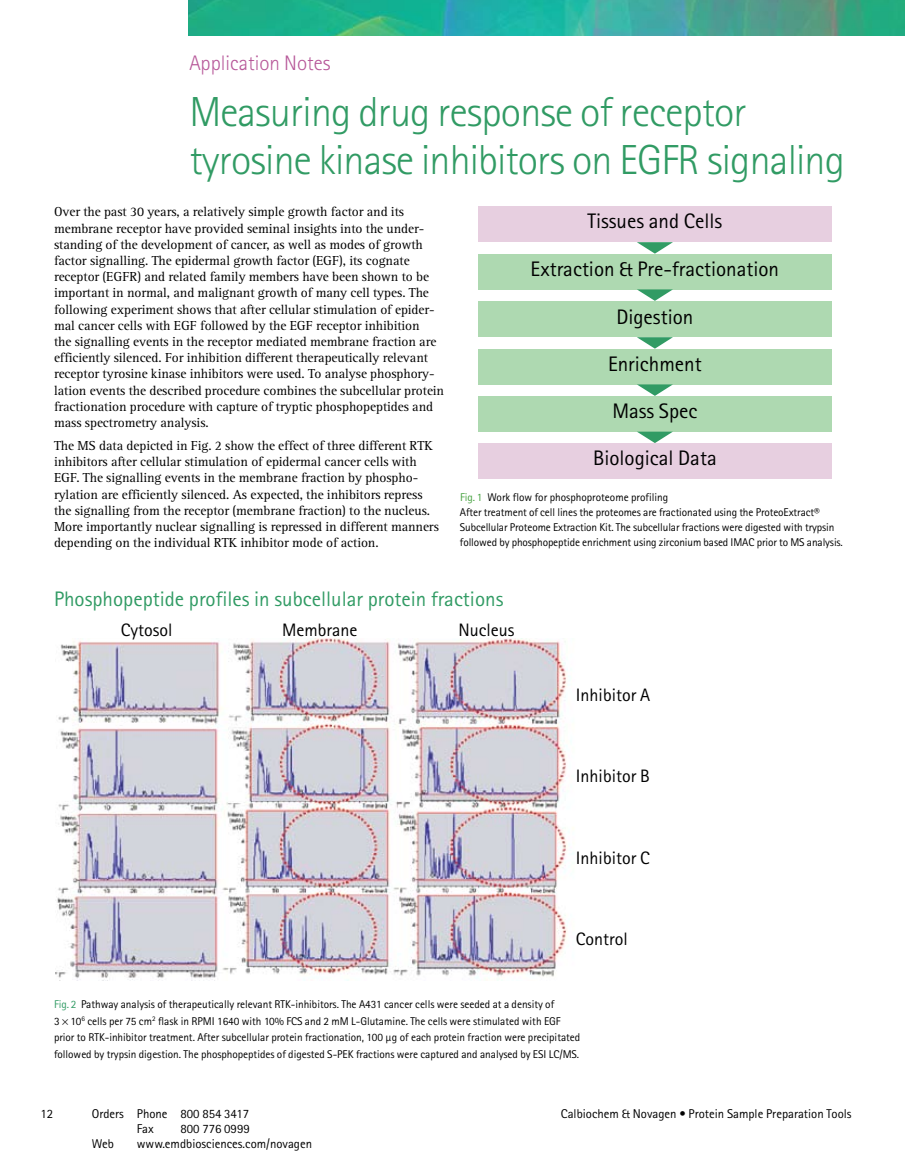
<style>
.page{position:relative;width:905px;height:1175px;background:#fff}
.page>*{position:absolute;margin:0;border:0;box-sizing:border-box;transform-origin:0 0}
.t1{font:300 42px/48px "Agfa Rotis Sans Serif";letter-spacing:-.02em;color:#319b64}
.t2{font:21px "Agfa Rotis Sans Serif";color:#000}
.t3{font:21px "Agfa Rotis Sans Serif";color:#319b64}
.t4{font:300 21px "Agfa Rotis Sans Serif";color:#b75899}
.t5{font:18px "Agfa Rotis Sans Serif";color:#000}
.t6{font:13.5px/16.2px "Agfa Rotis Serif";letter-spacing:-.005em;color:#000}
.t7{font:12.75px/15px "Agfa Rotis Sans Serif";color:#000}
.t8{font:11.25px/16.5px "Agfa Rotis Sans Serif";letter-spacing:-.005em;color:#000}
.s1{color:#45a13f}
.s2{color:#319b64}
</style>
<div class="page">
<img style="left:55px;top:638px;width:519px;height:342px">
<div style="left:478px;top:206px;width:353px;height:36px;background:#e7cfe0"></div>
<svg style="left:637px;top:242px;width:36px;height:12px"></svg>
<div style="left:478px;top:254px;width:353px;height:35px;background:#aed9b1"></div>
<svg style="left:636px;top:289px;width:37px;height:12px"></svg>
<div style="left:478px;top:301px;width:353px;height:36px;background:#aed9b1"></div>
<svg style="left:637px;top:337px;width:36px;height:12px"></svg>
<div style="left:478px;top:349px;width:353px;height:35px;background:#aed9b1"></div>
<svg style="left:636px;top:384px;width:37px;height:12px"></svg>
<div style="left:478px;top:396px;width:353px;height:35px;background:#aed9b1"></div>
<svg style="left:636px;top:431px;width:37px;height:12px"></svg>
<div style="left:478px;top:443px;width:353px;height:36px;background:#e7cfe0"></div>
<img style="left:188px;top:0;width:716px;height:36px">
<h2 class="t4" style="left:189px;top:51px;width:143px">Application Notes</h2>
<h1 class="t1" style="left:189px;top:88px;width:657px">Measuring drug response of receptor tyrosine kinase inhibitors on EGFR signaling</h1>
<p class="t6" style="left:54px;top:204px;width:391px">Over the past 30 years, a relatively simple growth factor and its membrane receptor have provided seminal insights into the under&shy;standing of the development of cancer, as well as modes of growth factor signalling. The epidermal growth factor (EGF), its cognate receptor (EGFR) and related family members have been shown to be important in normal, and malignant growth of many cell types. The following experiment shows that after cellular stimulation of epider&shy;mal cancer cells with EGF followed by the EGF receptor inhibition<br>the signalling events in the receptor mediated membrane fraction are efficiently silenced. For inhibition different therapeutically relevant receptor tyrosine kinase inhibitors were used. To analyse phosphory&shy;lation events the described procedure combines the subcellular protein fractionation procedure with capture of tryptic phosphopeptides and mass spectrometry analysis.</p>
<p class="t6" style="left:54px;top:438px;width:386px">The MS data depicted in Fig. 2 show the effect of three different RTK inhibitors after cellular stimulation of epidermal cancer cells with EGF. The signalling events in the membrane fraction by phospho&shy;rylation are efficiently silenced. As expected, the inhibitors repress the signalling from the receptor (membrane fraction) to the nucleus.<br>More importantly nuclear signalling is repressed in different manners depending on the individual RTK inhibitor mode of action.</p>
<h2 class="t2" style="left:587px;top:209px;width:136px">Tissues and Cells</h2>
<h2 class="t2" style="left:530px;top:256px;width:250px">Extraction &amp; Pre-fractionation</h2>
<h2 class="t2" style="left:616px;top:304px;width:78px">Digestion</h2>
<h2 class="t2" style="left:608px;top:351px;width:95px">Enrichment</h2>
<h2 class="t2" style="left:612px;top:398px;width:87px">Mass Spec</h2>
<h2 class="t2" style="left:593px;top:445px;width:125px">Biological Data</h2>
<p class="t8" style="left:460px;top:489px;width:384px;line-height:15px"><span class="s1">Fig. 1</span> Work flow for phosphoproteome profiling<br>After treatment of cell lines the proteomes are fractionated using the ProteoExtract® Subcellular Proteome Extraction Kit. The subcellular fractions were digested with trypsin followed by phosphopeptide enrichment using zirconium based IMAC prior to MS analysis.</p>
<h2 class="t3" style="left:54px;top:586px;width:451px">Phosphopeptide profiles in subcellular protein fractions</h2>
<h3 class="t5" style="left:121px;top:619px;width:53px">Cytosol</h3>
<h3 class="t5" style="left:282px;top:619px;width:77px">Membrane</h3>
<h3 class="t5" style="left:458px;top:619px;width:57px">Nucleus</h3>
<h3 class="t5" style="left:576px;top:684px;width:76px">Inhibitor A</h3>
<h3 class="t5" style="left:576px;top:765px;width:75px">Inhibitor B</h3>
<h3 class="t5" style="left:576px;top:847px;width:75px">Inhibitor C</h3>
<h3 class="t5" style="left:576px;top:928px;width:53px">Control</h3>
<p class="t8" style="left:54px;top:995px;width:528px"><span class="s2">Fig. 2</span> Pathway analysis of therapeutically relevant RTK-inhibitors. The A431 cancer cells were seeded at a density of<br>3 10<sup>6</sup> cells per 75 cm<sup>2</sup> flask in RPMI 1640 with 10% FCS and 2 mM L-Glutamine. The cells were stimulated with EGF prior to RTK-inhibitor treatment. After subcellular protein fractionation, 100 μg of each protein fraction were precipitated followed by trypsin digestion. The phosphopeptides of digested S-PEK fractions were captured and analysed by ESI LC/MS.</p>
<p class="t7" style="left:40px;top:1106px;width:14px">12</p>
<p class="t7" style="left:561px;top:1106px;width:292px">Calbiochem &amp; Novagen • Protein Sample Preparation Tools</p>
<p class="t7" style="left:137px;top:1106px;width:114px;text-indent:-45px">Orders Phone 800 854 3417<br>Fax</p>
<p class="t7" style="left:180px;top:1121px;width:71px">800 776 0999</p>
<p class="t7" style="left:92px;top:1136px;width:24px">Web</p>
<p class="t7" style="left:137px;top:1136px;width:177px">www.emdbiosciences.com/novagen</p>
</div>
